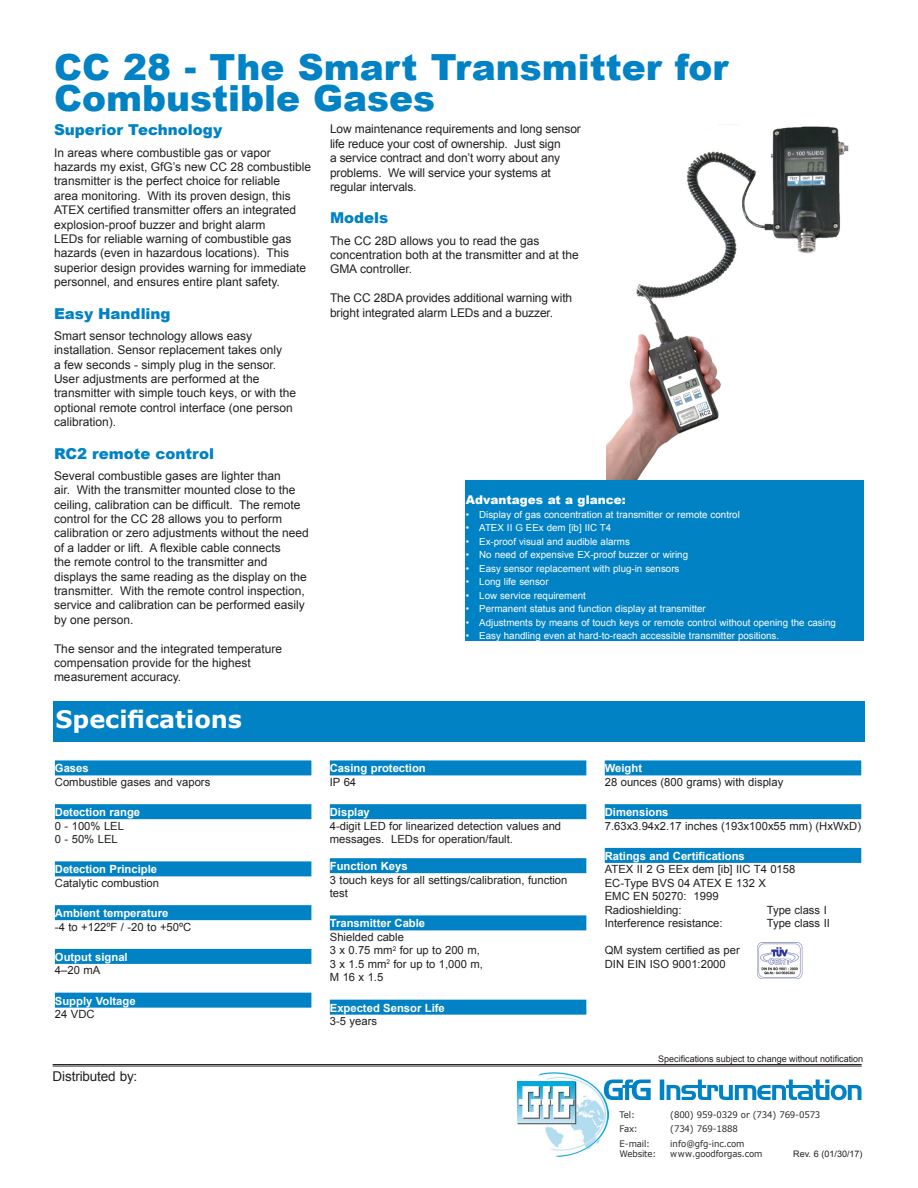
<style>
.page{position:relative;width:918px;height:1188px;background:#fff}
.page>*{position:absolute;margin:0;border:0;box-sizing:border-box;transform-origin:0 0}
.Back_Title{font:900 36px/31.5px "Arial";color:#0082c5}
.t1{font:700 24px "Verdana";color:#fff}
.Back_Subhead{font:900 15px "Arial";color:#0082c5}
.t2{font:13.5px "Arial";letter-spacing:-.01em;color:#231f20}
.t3{font:12px/14.4px "Arial";color:#231f20}
.Specification_Normal{font:900 12px "Arial";color:#fff}
._7Specs_Body{font:11.25px/13.5px "Arial";color:#231f20}
.Specification_Headin{font:700 11.25px "Arial";color:#fff}
._7Specs_Body-2{font:700 11.25px "Arial";color:#fff}
.t4{font:9.75px "Arial";color:#fff}
.Specification_Normal-2{font:9px "Verdana";letter-spacing:-.015em;color:#2b292a;scale:.95 1}
.t5{font:9px "Arial";color:#231f20}
</style>
<div class="page">
<hr style="left:53px;top:1064px;width:809px;height:1px;background:#231f20">
<hr style="left:53px;top:1066px;width:809px;height:1px;background:#231f20">
<img style="left:518px;top:1072px;width:91px;height:85px">
<svg style="left:604px;top:1080px;width:258px;height:20px"></svg>
<div style="left:53px;top:701px;width:812px;height:40px;background:#0082c5"></div>
<div style="left:55px;top:760px;width:256px;height:15px;background:#0082c5"></div>
<div style="left:55px;top:804px;width:256px;height:15px;background:#0082c5"></div>
<div style="left:55px;top:861px;width:256px;height:15px;background:#0082c5"></div>
<div style="left:55px;top:905px;width:256px;height:15px;background:#0082c5"></div>
<div style="left:55px;top:949px;width:256px;height:15px;background:#0082c5"></div>
<div style="left:55px;top:993px;width:256px;height:15px;background:#0082c5"></div>
<div style="left:330px;top:760px;width:256px;height:15px;background:#0082c5"></div>
<div style="left:330px;top:804px;width:256px;height:15px;background:#0082c5"></div>
<div style="left:330px;top:858px;width:256px;height:15px;background:#0082c5"></div>
<div style="left:330px;top:915px;width:256px;height:15px;background:#0082c5"></div>
<div style="left:330px;top:1000px;width:256px;height:15px;background:#0082c5"></div>
<div style="left:605px;top:760px;width:256px;height:15px;background:#0082c5"></div>
<div style="left:605px;top:804px;width:256px;height:15px;background:#0082c5"></div>
<div style="left:605px;top:848px;width:256px;height:15px;background:#0082c5"></div>
<img style="left:606px;top:126px;width:243px;height:354px">
<div style="left:466px;top:480px;width:398px;height:160px;background:#0082c5"></div>
<img style="left:757px;top:943px;width:46px;height:36px">
<p class="Back_Title" style="left:54px;top:50px;width:676px">CC 28 - The Smart Transmitter for<br>Combustible Gases</p>
<p class="Back_Subhead" style="left:54px;top:119px;width:170px">Superior Technology</p>
<p class="t3" style="left:54px;top:145px;width:259px">In areas where combustible gas or vapor hazards my exist, GfG’s new CC 28 combustible transmitter is the perfect choice for reliable<br>area monitoring. With its proven design, this ATEX certified transmitter offers an integrated explosion-proof buzzer and bright alarm<br>LEDs for reliable warning of combustible gas hazards (even in hazardous locations). This superior design provides warning for immediate personnel, and ensures entire plant safety.</p>
<p class="Back_Subhead" style="left:54px;top:302px;width:118px">Easy Handling</p>
<p class="t3" style="left:54px;top:329px;width:244px">Smart sensor technology allows easy installation. Sensor replacement takes only<br>a few seconds - simply plug in the sensor.<br>User adjustments are performed at the transmitter with simple touch keys, or with the optional remote control interface (one person calibration).</p>
<p class="Back_Subhead" style="left:54px;top:442px;width:162px">RC2 remote control</p>
<p class="t3" style="left:54px;top:468px;width:256px">Several combustible gases are lighter than<br>air. With the transmitter mounted close to the ceiling, calibration can be difficult. The remote control for the CC 28 allows you to perform calibration or zero adjustments without the need of a ladder or lift. A flexible cable connects<br>the remote control to the transmitter and displays the same reading as the display on the transmitter. With the remote control inspection, service and calibration can be performed easily by one person.</p>
<p class="t3" style="left:54px;top:641px;width:230px">The sensor and the integrated temperature compensation provide for the highest measurement accuracy.</p>
<p class="t3" style="left:330px;top:122px;width:252px">Low maintenance requirements and long sensor life reduce your cost of ownership. Just sign<br>a service contract and don’t worry about any problems. We will service your systems at regular intervals.</p>
<p class="Back_Subhead" style="left:330px;top:207px;width:60px">Models</p>
<p class="t3" style="left:330px;top:233px;width:250px">The CC 28D allows you to read the gas concentration both at the transmitter and at the<br>GMA controller.</p>
<p class="t3" style="left:330px;top:291px;width:244px">The CC 28DA provides additional warning with bright integrated alarm LEDs and a buzzer.</p>
<p class="Specification_Normal" style="left:466px;top:491px;width:162px">Advantages at a glance:</p>
<p class="t4" style="left:466px;top:508px;width:276px">• Display of gas concentration at transmitter or remote control</p>
<p class="t4" style="left:466px;top:521px;width:147px">• ATEX II G EEx dem [ib] IIC T4</p>
<p class="t4" style="left:466px;top:535px;width:166px">• Ex-proof visual and audible alarms</p>
<p class="t4" style="left:466px;top:548px;width:224px">• No need of expensive EX-proof buzzer or wiring</p>
<p class="t4" style="left:466px;top:562px;width:215px">• Easy sensor replacement with plug-in sensors</p>
<p class="t4" style="left:466px;top:575px;width:84px">• Long life sensor</p>
<p class="t4" style="left:466px;top:589px;width:122px">• Low service requirement</p>
<p class="t4" style="left:466px;top:602px;width:242px">• Permanent status and function display at transmitter</p>
<p class="t4" style="left:466px;top:616px;width:372px">• Adjustments by means of touch keys or remote control without opening the casing</p>
<p class="t4" style="left:466px;top:629px;width:315px">• Easy handling even at hard-to-reach accessible transmitter positions.</p>
<p class="t1" style="left:56px;top:703px;width:188px">Specifications</p>
<p class="Specification_Headin" style="left:55px;top:761px;width:35px">Gases</p>
<p class="_7Specs_Body" style="left:55px;top:775px;width:157px">Combustible gases and vapors</p>
<p class="Specification_Headin" style="left:55px;top:805px;width:87px">Detection range</p>
<p class="_7Specs_Body" style="left:55px;top:819px;width:71px">0 - 100% LEL</p>
<p class="_7Specs_Body" style="left:55px;top:833px;width:64px">0 - 50% LEL</p>
<p class="Specification_Headin" style="left:55px;top:862px;width:104px">Detection Principle</p>
<p class="_7Specs_Body" style="left:55px;top:876px;width:106px">Catalytic combustion</p>
<p class="Specification_Headin" style="left:55px;top:906px;width:115px">Ambient temperature</p>
<p class="_7Specs_Body" style="left:55px;top:920px;width:138px">-4 to +122ºF / -20 to +50ºC</p>
<p class="Specification_Headin" style="left:55px;top:949px;width:74px">Output signal</p>
<p class="_7Specs_Body" style="left:55px;top:964px;width:47px">4–20 mA</p>
<p class="Specification_Headin" style="left:55px;top:993px;width:82px">Supply Voltage</p>
<p class="_7Specs_Body" style="left:55px;top:1008px;width:41px">24 VDC</p>
<p class="t2" style="left:53px;top:1068px;width:86px">Distributed by:</p>
<p class="Specification_Headin" style="left:330px;top:761px;width:97px">Casing protection</p>
<p class="_7Specs_Body" style="left:330px;top:775px;width:28px">IP 64</p>
<p class="Specification_Headin" style="left:330px;top:805px;width:42px">Display</p>
<p class="_7Specs_Body" style="left:330px;top:819px;width:233px">4-digit LED for linearized detection values and messages. LEDs for operation/fault.</p>
<p class="_7Specs_Body-2" style="left:330px;top:859px;width:79px">Function Keys</p>
<p class="_7Specs_Body" style="left:330px;top:873px;width:239px">3 touch keys for all settings/calibration, function test</p>
<p class="Specification_Headin" style="left:330px;top:916px;width:97px">Transmitter Cable</p>
<p class="_7Specs_Body" style="left:330px;top:930px;width:76px">Shielded cable</p>
<p class="_7Specs_Body" style="left:330px;top:944px;width:151px">3 x 0.75 mm<sup>2</sup> for up to 200 m,</p>
<p class="_7Specs_Body" style="left:330px;top:957px;width:155px">3 x 1.5 mm<sup>2</sup> for up to 1,000 m,</p>
<p class="_7Specs_Body" style="left:330px;top:971px;width:55px">M 16 x 1.5</p>
<p class="Specification_Headin" style="left:330px;top:1000px;width:117px">Expected Sensor Life</p>
<p class="_7Specs_Body" style="left:330px;top:1015px;width:49px">3-5 years</p>
<p class="Specification_Headin" style="left:605px;top:761px;width:39px">Weight</p>
<p class="_7Specs_Body" style="left:605px;top:775px;width:180px">28 ounces (800 grams) with display</p>
<p class="Specification_Headin" style="left:605px;top:805px;width:65px">Dimensions</p>
<p class="_7Specs_Body" style="left:605px;top:819px;width:258px">7.63x3.94x2.17 inches (193x100x55 mm) (HxWxD)</p>
<p class="Specification_Headin" style="left:605px;top:848px;width:142px">Ratings and Certifications</p>
<p class="_7Specs_Body" style="left:605px;top:863px;width:192px">ATEX II 2 G EEx dem [ib] IIC T4 0158</p>
<p class="_7Specs_Body" style="left:605px;top:876px;width:163px">EC-Type BVS 04 ATEX E 132 X</p>
<p class="_7Specs_Body" style="left:605px;top:890px;width:115px">EMC EN 50270: 1999</p>
<p class="_7Specs_Body" style="left:605px;top:903px;width:78px">Radioshielding:</p>
<p class="_7Specs_Body" style="left:767px;top:903px;width:62px">Type class I</p>
<p class="_7Specs_Body" style="left:605px;top:917px;width:119px">Interference resistance:</p>
<p class="_7Specs_Body" style="left:767px;top:917px;width:65px">Type class II</p>
<p class="_7Specs_Body" style="left:605px;top:944px;width:137px">QM system certified as per</p>
<p class="_7Specs_Body" style="left:605px;top:957px;width:122px">DIN EIN ISO 9001:2000</p>
<p class="t5" style="left:658px;top:1053px;width:207px">Specifications subject to change without notification</p>
<p class="Specification_Normal-2" style="left:620px;top:1109px;width:18px">Tel:</p>
<p class="Specification_Normal-2" style="left:670px;top:1109px;width:160px">(800) 959-0329 or (734) 769-0573</p>
<p class="Specification_Normal-2" style="left:620px;top:1123px;width:21px">Fax:</p>
<p class="Specification_Normal-2" style="left:670px;top:1123px;width:73px">(734) 769-1888</p>
<p class="Specification_Normal-2" style="left:620px;top:1137px;width:34px">E-mail:</p>
<p class="Specification_Normal-2" style="left:670px;top:1137px;width:80px">info@gfg-inc.com</p>
<p class="Specification_Normal-2" style="left:620px;top:1148px;width:40px">Website:</p>
<p class="Specification_Normal-2" style="left:670px;top:1148px;width:99px">www.goodforgas.com</p>
<p class="t5" style="left:793px;top:1148px;width:71px">Rev. 6 (01/30/17)</p>
</div>
